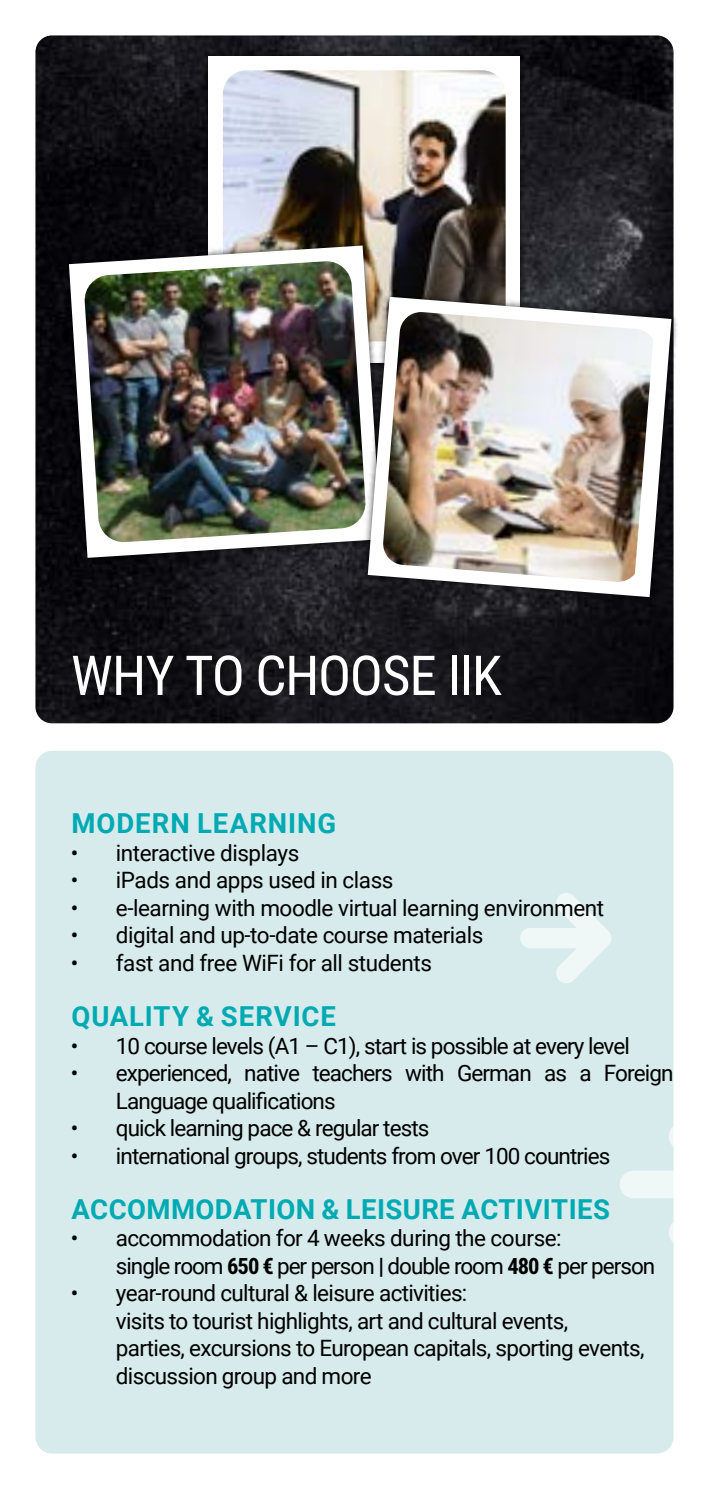
<style>
.page{position:relative;width:709px;height:1489px;background:#fff}
.page>*{position:absolute;margin:0;border:0;box-sizing:border-box;transform-origin:0 0}
.t1{font:55px "Roboto Condensed";letter-spacing:-.025em;color:#fff}
.t2{font:700 27.5px "Roboto";letter-spacing:.015em;color:#00aab3}
.t3{font:700 27.5px "Roboto";letter-spacing:.035em;color:#00aab3}
.t4{font:22.5px/27.5px "Roboto";letter-spacing:-.03em;color:#000}
.s1{font-family:"Roboto Condensed";font-weight:700}
.s2{font-weight:700}
</style>
<div class="page">
<div style="left:35px;top:750px;width:638px;height:703px;background:#d7ebec;border-radius:17px"></div>
<svg style="left:520px;top:893px;width:91px;height:90px"></svg>
<svg style="left:620px;top:1121px;width:54px;height:124px"></svg>
<img style="left:35px;top:35px;width:638px;height:688px">
<div style="left:202px;top:50px;width:323px;height:320px;background:#000;opacity:.75"></div>
<div style="left:209px;top:56px;width:311px;height:307px;background:#fff"></div>
<img style="left:223px;top:70px;width:282px;height:221px">
<div style="left:63px;top:240px;width:325px;height:325px;background:#000;opacity:.75"></div>
<svg style="left:69px;top:245px;width:312px;height:313px"></svg>
<img style="left:84px;top:261px;width:282px;height:282px">
<div style="left:362px;top:291px;width:315px;height:313px;background:#000;opacity:.75"></div>
<svg style="left:368px;top:297px;width:303px;height:300px"></svg>
<img style="left:382px;top:312px;width:271px;height:270px">
<h1 class="t1" style="left:71px;top:637px;width:432px">WHY TO CHOOSE IIK</h1>
<p class="t3" style="left:71px;top:804px;width:266px">MODERN LEARNING</p>
<p class="t4" style="left:71px;top:838px;width:230px">• interactive displays</p>
<p class="t4" style="left:71px;top:865px;width:324px">• iPads and apps used in class</p>
<p class="t4" style="left:71px;top:893px;width:535px">• e-learning with moodle virtual learning environment</p>
<p class="t4" style="left:71px;top:920px;width:414px">• digital and up-to-date course materials</p>
<p class="t4" style="left:71px;top:948px;width:362px">• fast and free WiFi for all students</p>
<p class="t3" style="left:71px;top:996px;width:266px">QUALITY &amp; SERVICE</p>
<p class="t4" style="left:71px;top:1030px;width:560px">• 10 course levels (A1 – C1), start is possible at every level</p>
<p class="t4" style="left:116px;top:1058px;width:559px;text-indent:-45px">• experienced, native teachers with German as a Foreign<br>Language qualifications</p>
<p class="t4" style="left:71px;top:1113px;width:360px">• quick learning pace &amp; regular tests</p>
<p class="t4" style="left:71px;top:1140px;width:541px">• international groups, students from over 100 countries</p>
<p class="t2" style="left:71px;top:1189px;width:540px">ACCOMMODATION &amp; LEISURE ACTIVITIES</p>
<p class="t4" style="left:116px;top:1223px;width:541px;text-indent:-45px">• accommodation for 4 weeks during the course:<br>single room <span class="s1">650 €</span> per person <span class="s2">|</span> double room <span class="s1">480 €</span> per person</p>
<p class="t4" style="left:116px;top:1278px;width:530px;text-indent:-45px">• year-round cultural &amp; leisure activities:<br>visits to tourist highlights, art and cultural events,<br>parties, excursions to European capitals, sporting events, discussion group and more</p>
</div>
